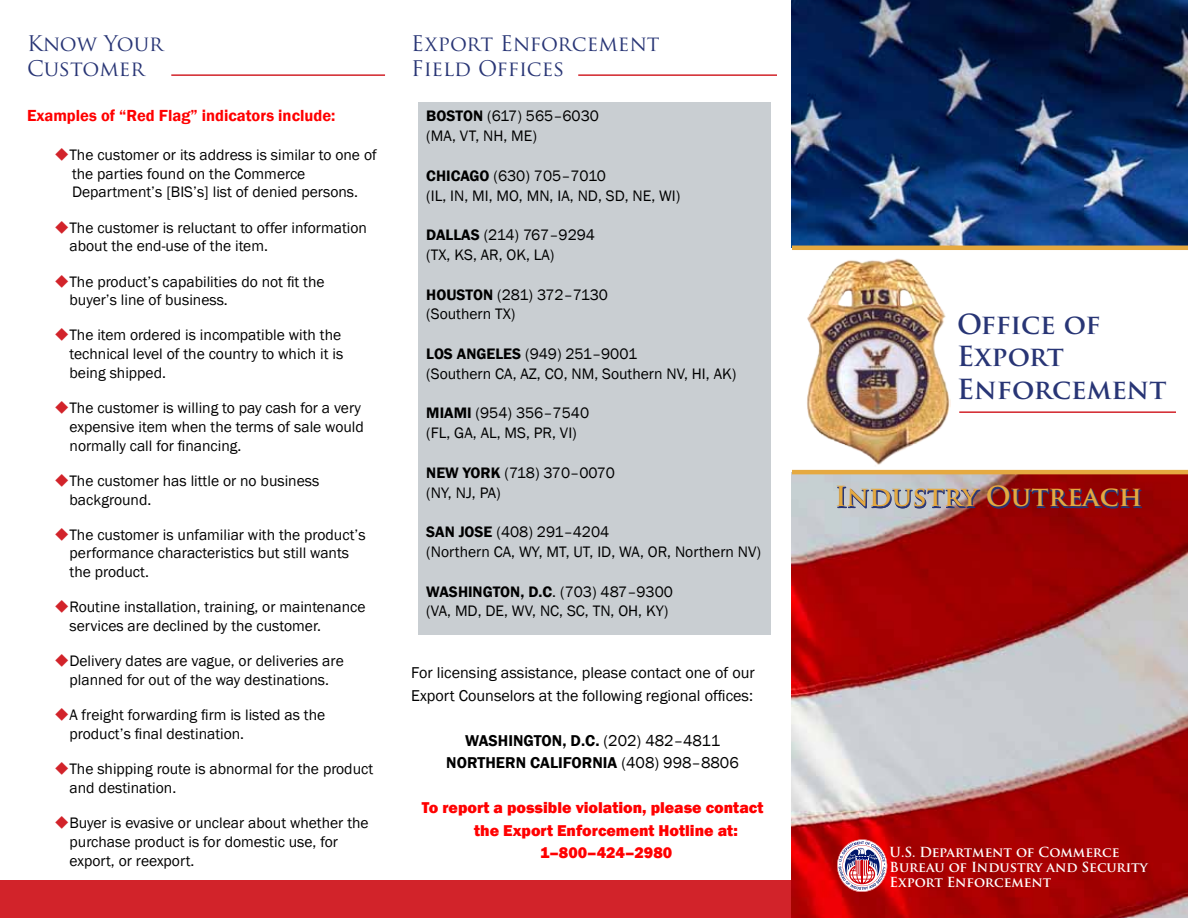
<style>
.page{position:relative;width:1188px;height:918px;background:#fff}
.page>*{position:absolute;margin:0;border:0;box-sizing:border-box;transform-origin:0 0}
.t1{font:700 27px/32.4px "Trajan Pro";color:#283575}
.t2{font:700 27px "Trajan Pro";color:#e5a940}
.t3{font:21px/25.2px "Trajan Pro";color:#283575}
.t4{font:600 16.5px "Franklin Gothic";color:#f00}
.t5{font:16.2px/22.5px "Franklin Gothic";color:#000}
.t6{font:800 16.2px "Franklin Gothic";color:#f00}
.t7{font:600 16.2px/22.5px "Franklin Gothic";color:#000}
.t8{font:15.6px/18.8px "Franklin Gothic";color:#000}
.t9{font:600 15.6px "Franklin Gothic";color:#000}
.t10{font:700 13.5px/14.9px "Trajan Pro";color:#fff}
.s1{color:#d2232a}
.s2{font-weight:600}
.s3{font-weight:400}
</style>
<div class="page">
<div style="left:418px;top:102px;width:353px;height:532px;background:#c9ced2"></div>
<div style="left:0;top:881px;width:832px;height:37px;background:#d2232a"></div>
<img style="left:792px;top:0;width:396px;height:918px">
<div style="left:788px;top:248px;width:400px;height:224px;background:#fff"></div>
<svg style="left:837px;top:469px;width:144px;height:89px;background:#ac7b80"></svg>
<svg style="left:987px;top:486px;width:155px;height:26px;background:#7e0c19"></svg>
<svg style="left:837px;top:839px;width:51px;height:53px"></svg>
<img style="left:807px;top:258px;width:144px;height:207px">
<hr style="left:171px;top:74px;width:214px;height:2px;background:#d2232a">
<hr style="left:578px;top:74px;width:199px;height:2px;background:#d2232a">
<hr style="left:792px;top:246px;width:396px;height:4px;background:#e5a940">
<hr style="left:792px;top:470px;width:396px;height:4px;background:#e5a940">
<hr style="left:959px;top:411px;width:217px;height:2px;background:#d2232a">
<h2 class="t3" style="left:27px;top:31px;width:138px">Know Your<br>Customer</h2>
<p class="t4" style="left:27px;top:106px;width:310px">EXAMPLES OF “RED FLAG” INDICATORS INCLUDE:</p>
<p class="t8" style="left:72px;top:146px;width:306px;text-indent:-18px"><span class="s1">◆</span>The customer or its address is similar to one of the parties found on the Commerce<br>Department’s [BIS’s] list of denied persons.</p>
<p class="t8" style="left:70px;top:218px;width:299px;text-indent:-16px"><span class="s1">◆</span>The customer is reluctant to offer information about the end-use of the item.</p>
<p class="t8" style="left:70px;top:272px;width:256px;text-indent:-16px"><span class="s1">◆</span>The product’s capabilities do not fit the buyer’s line of business.</p>
<p class="t8" style="left:70px;top:326px;width:275px;text-indent:-16px"><span class="s1">◆</span>The item ordered is incompatible with the technical level of the country to which it is being shipped.</p>
<p class="t8" style="left:70px;top:399px;width:296px;text-indent:-16px"><span class="s1">◆</span>The customer is willing to pay cash for a very expensive item when the terms of sale would normally call for financing.</p>
<p class="t8" style="left:70px;top:472px;width:251px;text-indent:-16px"><span class="s1">◆</span>The customer has little or no business background.</p>
<p class="t8" style="left:70px;top:526px;width:298px;text-indent:-16px"><span class="s1">◆</span>The customer is unfamiliar with the product’s performance characteristics but still wants the product.</p>
<p class="t8" style="left:70px;top:598px;width:297px;text-indent:-16px"><span class="s1">◆</span>Routine installation, training, or maintenance services are declined by the customer.</p>
<p class="t8" style="left:54px;top:652px;width:291px;text-align:center"><span class="s1">◆</span>Delivery dates are vague, or deliveries are planned for out of the way destinations.</p>
<p class="t8" style="left:70px;top:706px;width:257px;text-indent:-16px"><span class="s1">◆</span>A freight forwarding firm is listed as the product’s final destination.</p>
<p class="t8" style="left:70px;top:760px;width:305px;text-indent:-16px"><span class="s1">◆</span>The shipping route is abnormal for the product and destination.</p>
<p class="t8" style="left:70px;top:814px;width:301px;text-indent:-16px"><span class="s1">◆</span>Buyer is evasive or unclear about whether the purchase product is for domestic use, for export, or reexport.</p>
<h2 class="t3" style="left:411px;top:31px;width:250px">Export Enforcement<br>Field Offices</h2>
<p class="t8" style="left:426px;top:107px;width:174px;line-height:19.8px"><span class="s2">BOSTON</span> (617) 565–6030 (MA, VT, NH, ME)</p>
<p class="t8" style="left:426px;top:166px;width:256px;line-height:19.8px"><span class="s2">CHICAGO</span> (630) 705–7010<br>(IL, IN, MI, MO, MN, IA, ND, SD, NE, WI)</p>
<p class="t8" style="left:426px;top:225px;width:170px;line-height:19.8px"><span class="s2">DALLAS</span> (214) 767–9294 (TX, KS, AR, OK, LA)</p>
<p class="t8" style="left:426px;top:285px;width:183px;line-height:19.8px"><span class="s2">HOUSTON</span> (281) 372–7130 (Southern TX)</p>
<p class="t9" style="left:426px;top:344px;width:70px">LOS ANGELES</p>
<p class="t8" style="left:426px;top:344px;width:312px;line-height:19.8px;text-align:center">(949) 251–9001<br>(Southern CA, AZ, CO, NM, Southern NV, HI, AK)</p>
<p class="t8" style="left:426px;top:404px;width:164px;line-height:19.8px"><span class="s2">MIAMI</span> (954) 356–7540 (FL, GA, AL, MS, PR, VI)</p>
<p class="t8" style="left:426px;top:463px;width:190px;line-height:19.8px"><span class="s2">NEW YORK</span> (718) 370–0070 (NY, NJ, PA)</p>
<p class="t8" style="left:426px;top:522px;width:336px;line-height:19.8px"><span class="s2">SAN JOSE</span> (408) 291–4204<br>(Northern CA, WY, MT, UT, ID, WA, OR, Northern NV)</p>
<p class="t8" style="left:426px;top:582px;width:248px;line-height:19.8px"><span class="s2">WASH INGTON, D.C</span>. (703) 487–9300 (VA, MD, DE, WV, NC, SC, TN, OH, KY)</p>
<p class="t5" style="left:411px;top:662px;width:345px">For licensing assistance, please contact one of our<br>Export Counselors at the following regional offices:</p>
<p class="t7" style="left:446px;top:730px;width:275px;text-indent:19px">WASH INGTON, D.C. <span class="s3">(202) 482–4811<br></span>NORTHERN</p>
<p class="t5" style="left:530px;top:752px;width:210px"><span class="s2">CALIFORN IA</span> (408) 998–8806</p>
<p class="t6" style="left:422px;top:798px;width:343px">To report a possible violation, please contact</p>
<p class="t6" style="left:474px;top:820px;width:265px">the Export Enforcement Hotline at:</p>
<p class="t6" style="left:540px;top:843px;width:134px">1–800–424–2980</p>
<h1 class="t1" style="left:957px;top:308px;width:211px">Office of<br>Export<br>Enforcement</h1>
<h1 class="t2" style="left:835px;top:479px;width:309px">Industry Outreach</h1>
<p class="t10" style="left:890px;top:845px;width:260px">U.S. Department of Commerce<br>Bureau of Industry and Security<br>Export Enforcement</p>
</div>
